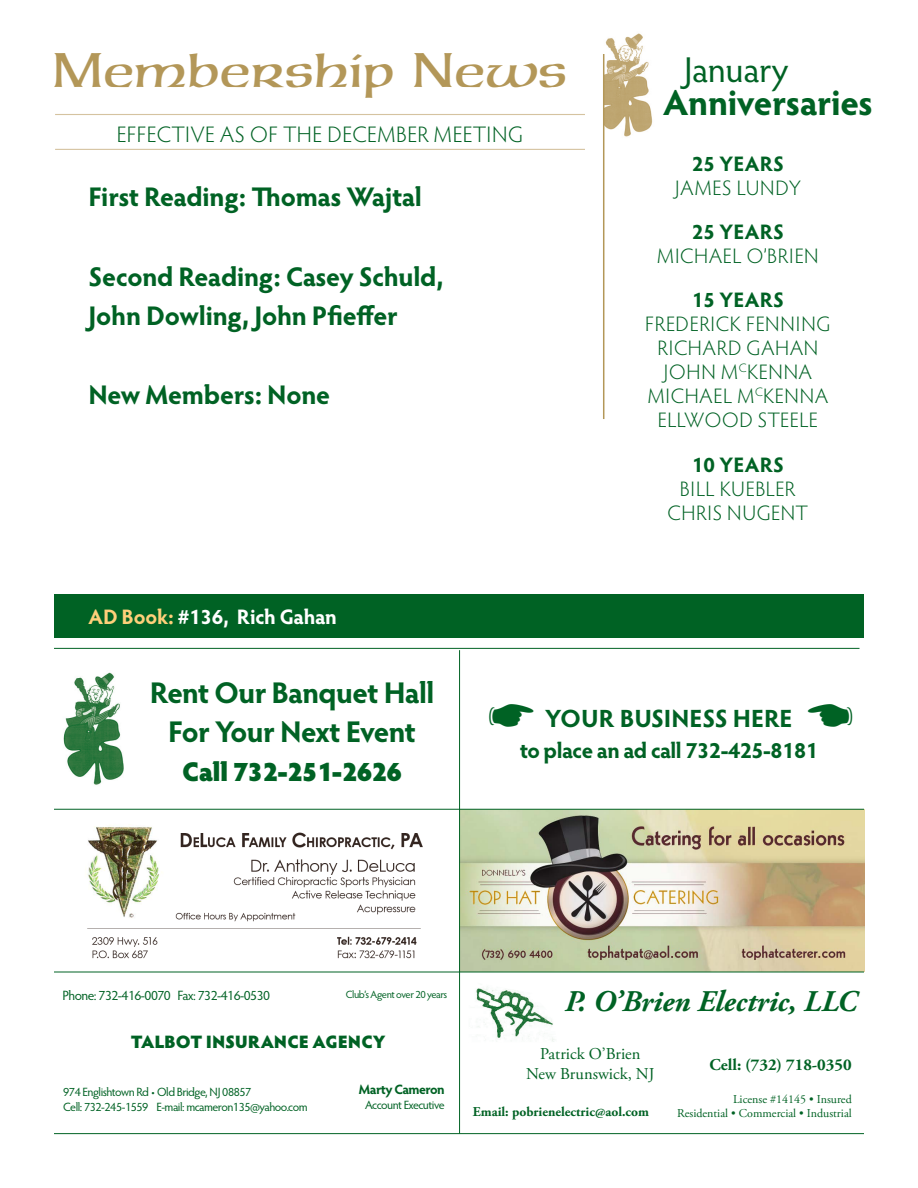
<style>
.page{position:relative;width:918px;height:1188px;background:#fff}
.page>*{position:absolute;margin:0;border:0;box-sizing:border-box;transform-origin:0 0}
.t1{font:48px "Neue Hammer Unziale LT Std";letter-spacing:-.025em;color:#b39758}
.t2{font:700 36px/33px "Hypatia Sans Pro";letter-spacing:-.01em;color:#006224}
.t3{font:700 30px/39px "Hypatia Sans Pro";letter-spacing:-.025em;color:#006224;text-align:center}
.t4{font:italic 700 30px "Adobe Garamond Pro";color:#006224}
.t5{font:700 27px/39px "Hypatia Sans Pro";letter-spacing:-.01em;color:#006224}
.t6{font:900 27px "Hypatia Sans Pro";letter-spacing:-.02em;color:#006224}
.t7{font:700 24.9px "Hypatia Sans Pro";letter-spacing:-.005em;color:#006224}
.t8{font:300 22.5px "Hypatia Sans Pro";letter-spacing:.02em;color:#006224}
.t9{font:700 22.2px "Hypatia Sans Pro";letter-spacing:-.02em;color:#006224}
.t10{font:300 21px/24px "Hypatia Sans Pro";letter-spacing:.03em;color:#006224;text-align:center}
.t11{font:700 21px "Hypatia Sans Pro";letter-spacing:-.01em;color:#fff}
.t12{font:900 18px "Hypatia Sans Pro";letter-spacing:-.01em;color:#006224}
.t13{font:16.5px/19.8px "Adobe Garamond Pro";color:#006224;text-align:center}
.t14{font:700 16.5px "Adobe Garamond Pro";color:#006224}
.t15{font:13.5px "Hypatia Sans Pro";letter-spacing:-.04em;color:#006224}
.t16{font:700 13.5px "Adobe Garamond Pro";color:#006224}
.t17{font:700 13.5px "Hypatia Sans Pro";letter-spacing:-.045em;color:#006224}
.t18{font:12px "Hypatia Sans Pro";letter-spacing:-.04em;color:#006224}
.t19{font:12px "Adobe Garamond Pro";color:#006224}
.t20{font:10.5px "Hypatia Sans Pro";letter-spacing:-.045em;color:#006224}
.s1{color:#fed07a}
.s2{font-weight:400}
.s3{font-weight:700}
</style>
<div class="page">
<hr style="left:55px;top:114px;width:530px;height:1px;background:#d5c3a0">
<hr style="left:55px;top:149px;width:530px;height:1px;background:#d5c3a0">
<img style="left:604px;top:33px;width:49px;height:109px">
<hr style="left:603px;top:54px;width:1px;height:365px;background:#b39758">
<div style="left:54px;top:594px;width:810px;height:43px;background:#006224"></div>
<img style="left:87px;top:826px;width:336px;height:133px">
<img style="left:460px;top:809px;width:405px;height:162px">
<img style="left:476px;top:988px;width:78px;height:54px">
<img style="left:63px;top:672px;width:61px;height:113px">
<hr style="left:54px;top:809px;width:810px;height:1px;background:#006224">
<hr style="left:54px;top:648px;width:806px;height:1px;background:#006224">
<hr style="left:54px;top:972px;width:810px;height:1px;background:#006224">
<hr style="left:54px;top:1133px;width:810px;height:1px;background:#006224">
<hr style="left:459px;top:650px;width:1px;height:484px;background:#006224">
<p class="t1" style="left:52px;top:43px;width:518px">Membership News</p>
<p class="t8" style="left:117px;top:120px;width:408px">EFFECTIVE AS OF THE DECEMBER MEETING</p>
<p class="t5" style="left:88px;top:176px;width:335px">First Reading: Thomas Wajtal</p>
<p class="t5" style="left:88px;top:256px;width:357px">Second Reading: Casey Schuld,<br>John Dowling, John Pfieffer</p>
<p class="t5" style="left:88px;top:374px;width:243px">New Members: None</p>
<p class="t11" style="left:89px;top:602px;width:250px"><span class="s1">AD Book:</span> #136, Rich Gahan</p>
<p class="t2" style="left:663px;top:51px;width:211px;text-indent:21px"><span class="s2">January<br></span>Anniversaries</p>
<p class="t10" style="left:675px;top:151px;width:127px"><span class="s3">25 YEARS<br></span>JAMES LUNDY</p>
<p class="t10" style="left:657px;top:220px;width:163px"><span class="s3">25 YEARS<br></span>MICHAEL O’BRIEN</p>
<p class="t10" style="left:645px;top:288px;width:187px"><span class="s3">15 YEARS<br></span>FREDERICK FENNING<br>RICHARD GAHAN<br>JOHN M<sup>C</sup>KENNA<br>MICHAEL M<sup>C</sup>KENNA<br>ELLWOOD STEELE</p>
<p class="t10" style="left:667px;top:452px;width:142px"><span class="s3">10 YEARS<br></span>BILL KUEBLER<br>CHRIS NUGENT</p>
<p class="t3" style="left:150px;top:671px;width:286px">Rent Our Banquet Hall<br>For Your Next Event</p>
<p class="t6" style="left:182px;top:751px;width:221px">Call 732-251-2626</p>
<p class="t7" style="left:545px;top:701px;width:249px">YOUR BUSINESS HERE</p>
<p class="t9" style="left:520px;top:734px;width:300px">to place an ad call 732-425-8181</p>
<p class="t15" style="left:62px;top:986px;width:209px">Phone: 732-416-0070 Fax: 732-416-0530</p>
<p class="t20" style="left:346px;top:988px;width:103px">Club’s Agent over 20 years</p>
<p class="t12" style="left:131px;top:1028px;width:256px">TALBOT INSURANCE AGENCY</p>
<p class="t18" style="left:63px;top:1084px;width:190px">974 Englishtown Rd • Old Bridge, NJ 08857</p>
<p class="t18" style="left:63px;top:1099px;width:246px">Cell: 732-245-1559 E-mail: mcameron135@yahoo.com</p>
<p class="t17" style="left:359px;top:1079px;width:87px">Marty Cameron</p>
<p class="t18" style="left:365px;top:1096px;width:81px">Account Executive</p>
<p class="t4" style="left:565px;top:984px;width:294px">P. O’Brien Electric, LLC</p>
<p class="t13" style="left:526px;top:1045px;width:130px">Patrick O’Brien<br>New Brunswick, NJ</p>
<p class="t19" style="left:733px;top:1092px;width:120px">License #14145 • Insured</p>
<p class="t16" style="left:473px;top:1104px;width:178px">Email: pobrienelectric@aol.com</p>
<p class="t19" style="left:677px;top:1106px;width:176px">Residential • Commercial • Industrial</p>
<p class="t14" style="left:710px;top:1056px;width:144px">Cell: (732) 718-0350</p>
</div>
